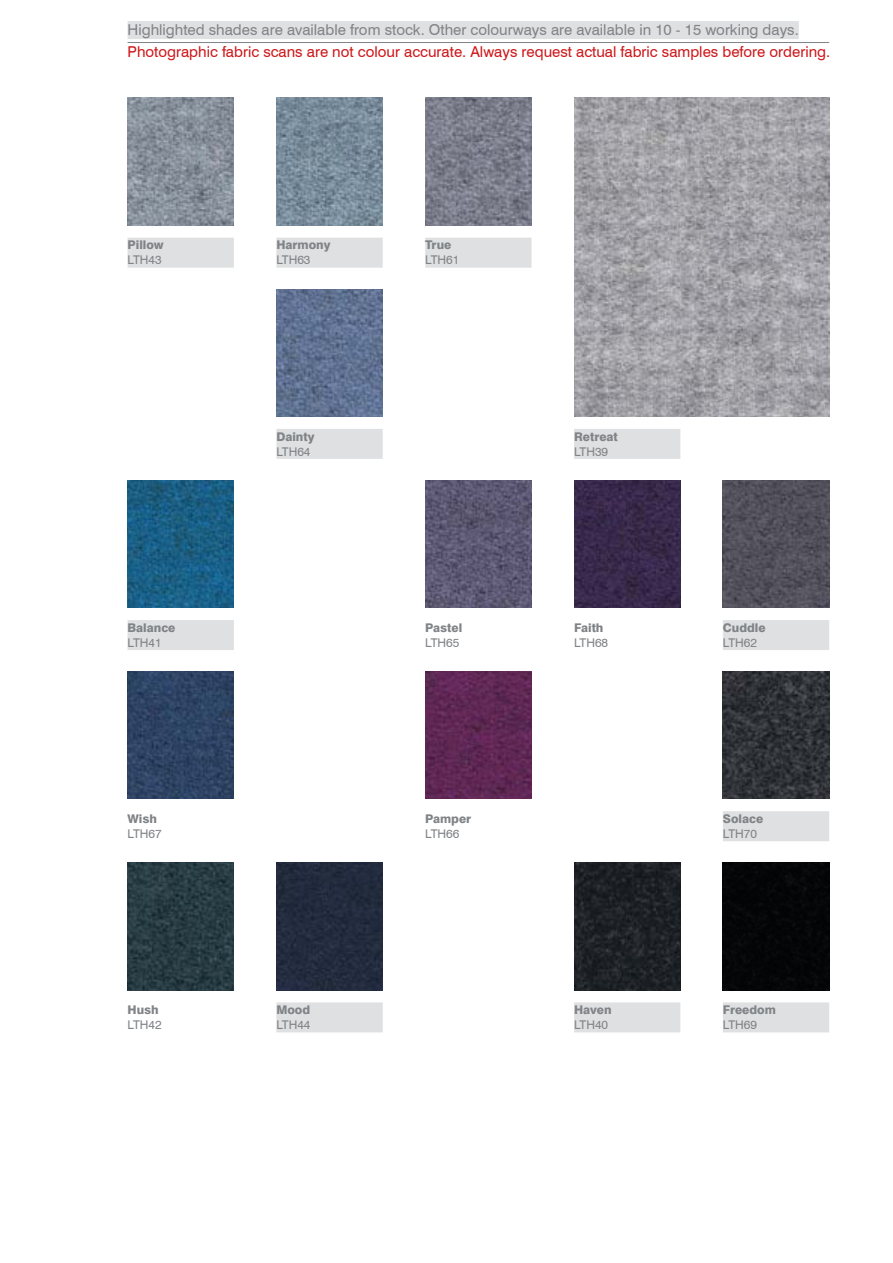
<style>
.page{position:relative;width:893px;height:1263px;background:#fff}
.page>*{position:absolute;margin:0;border:0;box-sizing:border-box;transform-origin:0 0}
.t1{font:15px "Swiss 721 BT";color:#cd171a}
.t2{font:15px "Swiss 721 BT";color:#808387}
.t3{font:800 12px "Swiss 721 BT";color:#808387}
.t4{font:12px "Swiss 721 BT";color:#808387}
</style>
<div class="page">
<div style="left:128px;top:21px;width:671px;height:18px;background:#dee0e1"></div>
<hr style="left:128px;top:42px;width:701px;height:1px;background:#808387">
<img style="left:128px;top:98px;width:106px;height:127px">
<img style="left:276px;top:98px;width:107px;height:127px">
<img style="left:425px;top:98px;width:106px;height:127px">
<img style="left:574px;top:98px;width:255px;height:319px">
<div style="left:128px;top:238px;width:106px;height:30px;background:#dee0e1"></div>
<div style="left:276px;top:238px;width:107px;height:30px;background:#dee0e1"></div>
<div style="left:425px;top:238px;width:106px;height:30px;background:#dee0e1"></div>
<img style="left:276px;top:289px;width:107px;height:128px">
<div style="left:276px;top:429px;width:107px;height:30px;background:#dee0e1"></div>
<div style="left:574px;top:429px;width:106px;height:30px;background:#dee0e1"></div>
<img style="left:128px;top:480px;width:106px;height:128px">
<img style="left:425px;top:480px;width:106px;height:128px">
<img style="left:574px;top:480px;width:106px;height:128px">
<img style="left:723px;top:480px;width:106px;height:128px">
<div style="left:128px;top:620px;width:106px;height:30px;background:#dee0e1"></div>
<div style="left:723px;top:620px;width:106px;height:30px;background:#dee0e1"></div>
<img style="left:128px;top:671px;width:106px;height:128px">
<img style="left:425px;top:671px;width:106px;height:128px">
<img style="left:723px;top:671px;width:106px;height:128px">
<div style="left:723px;top:811px;width:106px;height:30px;background:#dee0e1"></div>
<img style="left:128px;top:862px;width:106px;height:128px">
<div style="left:276px;top:862px;width:107px;height:128px;background:#232b3d"></div>
<img style="left:574px;top:862px;width:106px;height:128px">
<div style="left:723px;top:862px;width:106px;height:128px;background:#050607"></div>
<div style="left:276px;top:1002px;width:107px;height:30px;background:#dee0e1"></div>
<div style="left:574px;top:1002px;width:106px;height:30px;background:#dee0e1"></div>
<div style="left:723px;top:1002px;width:106px;height:30px;background:#dee0e1"></div>
<p class="t2" style="left:128px;top:20px;width:673px">Highlighted shades are available from stock. Other colourways are available in 10 - 15 working days.</p>
<p class="t1" style="left:128px;top:43px;width:704px">Photographic fabric scans are not colour accurate. Always request actual fabric samples before ordering.</p>
<p class="t3" style="left:128px;top:238px;width:38px">Pillow</p>
<p class="t4" style="left:128px;top:253px;width:36px">LTH43</p>
<p class="t3" style="left:276px;top:238px;width:56px">Harmony</p>
<p class="t4" style="left:276px;top:253px;width:36px">LTH63</p>
<p class="t3" style="left:425px;top:238px;width:28px">True</p>
<p class="t4" style="left:425px;top:253px;width:36px">LTH61</p>
<p class="t3" style="left:276px;top:429px;width:40px">Dainty</p>
<p class="t4" style="left:276px;top:444px;width:36px">LTH64</p>
<p class="t3" style="left:574px;top:429px;width:45px">Retreat</p>
<p class="t4" style="left:574px;top:444px;width:36px">LTH39</p>
<p class="t3" style="left:128px;top:620px;width:49px">Balance</p>
<p class="t4" style="left:128px;top:635px;width:36px">LTH41</p>
<p class="t3" style="left:425px;top:620px;width:39px">Pastel</p>
<p class="t4" style="left:425px;top:635px;width:36px">LTH65</p>
<p class="t3" style="left:574px;top:620px;width:31px">Faith</p>
<p class="t4" style="left:574px;top:635px;width:36px">LTH68</p>
<p class="t3" style="left:723px;top:620px;width:44px">Cuddle</p>
<p class="t4" style="left:723px;top:635px;width:36px">LTH62</p>
<p class="t3" style="left:128px;top:811px;width:31px">Wish</p>
<p class="t4" style="left:128px;top:826px;width:36px">LTH67</p>
<p class="t3" style="left:425px;top:811px;width:48px">Pamper</p>
<p class="t4" style="left:425px;top:826px;width:36px">LTH66</p>
<p class="t3" style="left:723px;top:811px;width:42px">Solace</p>
<p class="t4" style="left:723px;top:826px;width:36px">LTH70</p>
<p class="t3" style="left:128px;top:1002px;width:33px">Hush</p>
<p class="t4" style="left:128px;top:1017px;width:36px">LTH42</p>
<p class="t3" style="left:276px;top:1002px;width:35px">Mood</p>
<p class="t4" style="left:276px;top:1017px;width:36px">LTH44</p>
<p class="t3" style="left:574px;top:1002px;width:39px">Haven</p>
<p class="t4" style="left:574px;top:1017px;width:36px">LTH40</p>
<p class="t3" style="left:723px;top:1002px;width:54px">Freedom</p>
<p class="t4" style="left:723px;top:1017px;width:36px">LTH69</p>
</div>
